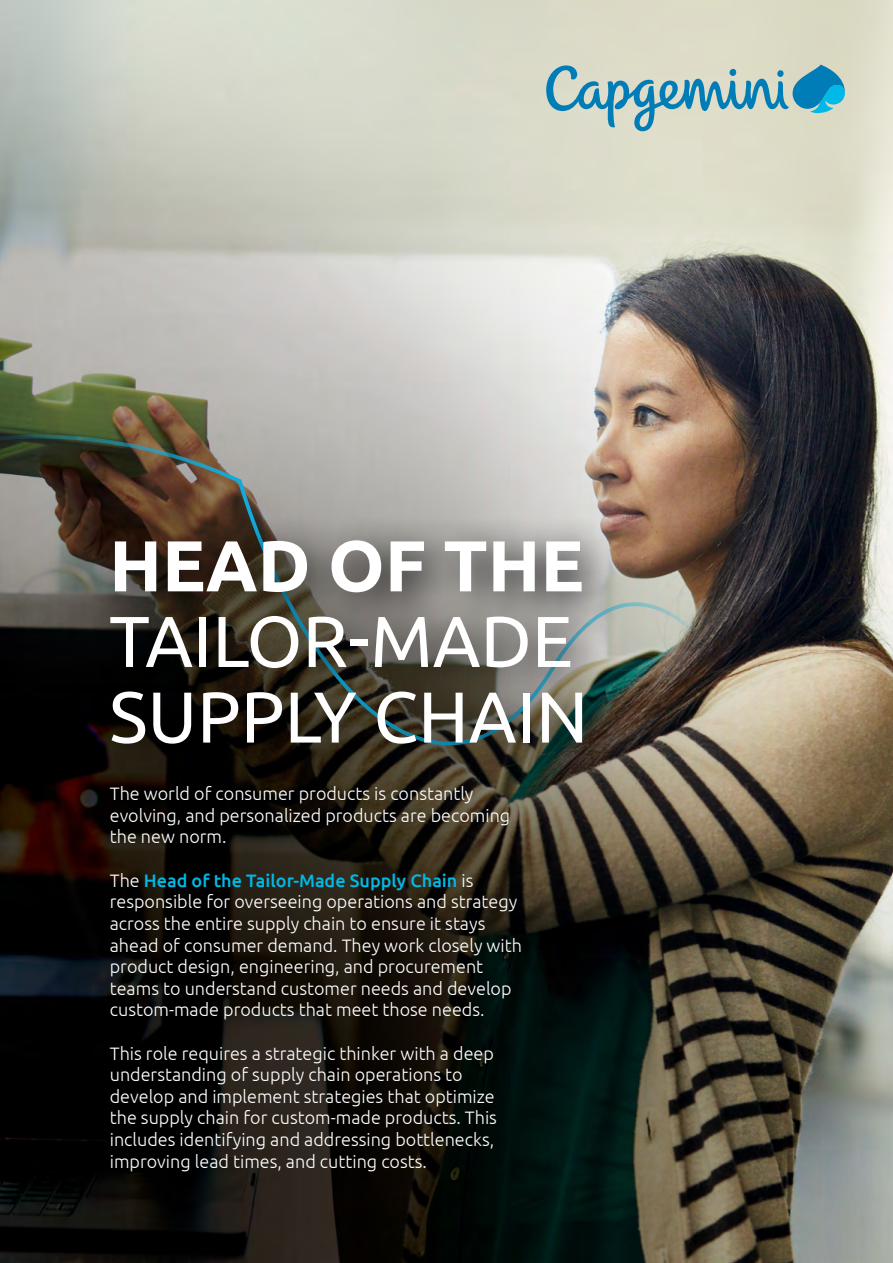
<style>
.page{position:relative;width:893px;height:1263px;background:#fff}
.page>*{position:absolute;margin:0;border:0;box-sizing:border-box;transform-origin:0 0}
.t1{font:72px/75.6px "Ubuntu";color:#fff}
.t2{font:700 72px "Ubuntu";color:#fff}
.t3{font:300 18px/21.6px "Ubuntu";color:#fff}
.s1{font-weight:500;color:#00b9e7}
</style>
<div class="page">
<img style="left:0;top:0;width:893px;height:1263px">
<svg style="left:546px;top:65px;width:299px;height:66px;background:#9dc1c3"></svg>
<img style="left:0;top:435px;width:725px;height:310px">
<div style="left:86px;top:513px;width:545px;height:278px;background:#000;opacity:.95"></div>
<h1 class="t2" style="left:109px;top:522px;width:476px">HEAD OF THE</h1>
<h1 class="t1" style="left:109px;top:601px;width:481px">TAILOR-MADE<br>SUPPLY CHAIN</h1>
<p class="t3" style="left:110px;top:783px;width:402px">The world of consumer products is constantly evolving, and personalized products are becoming the new norm.</p>
<p class="t3" style="left:110px;top:869px;width:414px">The <span class="s1">Head of the Tailor-Made Supply Chain</span> is responsible for overseeing operations and strategy across the entire supply chain to ensure it stays ahead of consumer demand. They work closely with product design, engineering, and procurement teams to understand customer needs and develop custom-made products that meet those needs.</p>
<p class="t3" style="left:110px;top:1042px;width:389px">This role requires a strategic thinker with a deep understanding of supply chain operations to develop and implement strategies that optimize the supply chain for custom-made products. This includes identifying and addressing bottlenecks, improving lead times, and cutting costs.</p>
</div>
